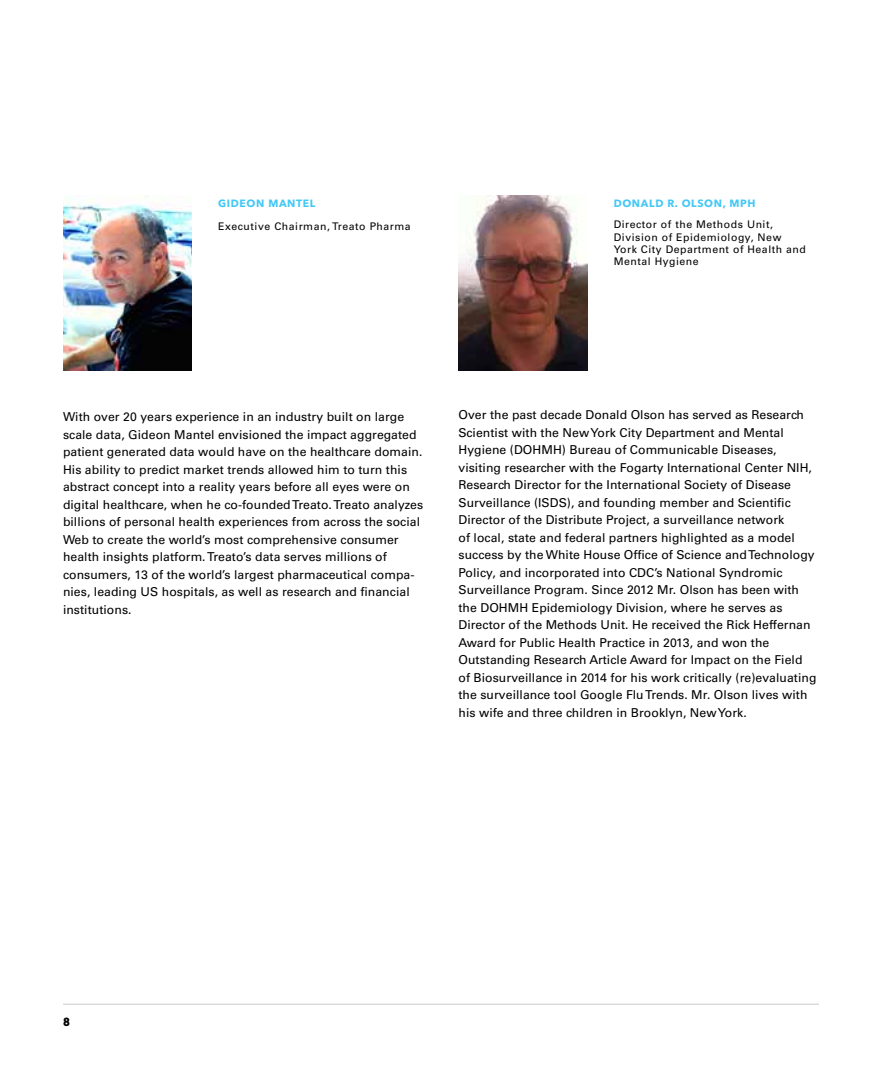
<style>
.page{position:relative;width:882px;height:1071px;background:#fff}
.page>*{position:absolute;margin:0;border:0;box-sizing:border-box;transform-origin:0 0}
.t1{font:12.25px/17.5px "Univers LT Std";letter-spacing:.005em;color:#000}
.t2{font:800 12.25px "DIN Next LT Pro";color:#000}
.t3{font:10.5px/12.2px "Univers LT Std";letter-spacing:.05em;color:#000}
.t4{font:700 10.5px "Avenir Next LT Pro";letter-spacing:.06em;color:#44c8f5}
</style>
<div class="page">
<hr style="left:63px;top:1004px;width:756px;height:1px;background:#c9cacc">
<img style="left:458px;top:195px;width:129px;height:175px">
<img style="left:63px;top:195px;width:129px;height:175px">
<p class="t4" style="left:218px;top:197px;width:99px">GIDEON MANTEL</p>
<p class="t3" style="left:218px;top:220px;width:194px">Executive Chairman, Treato Pharma</p>
<p class="t4" style="left:614px;top:197px;width:143px">DONALD R. OLSON, MPH</p>
<p class="t3" style="left:614px;top:219px;width:194px">Director of the Methods Unit,<br>Division of Epidemiology, New<br>York City Department of Health and<br>Mental Hygiene</p>
<p class="t1" style="left:63px;top:408px;width:362px">With over 20 years experience in an industry built on large scale data, Gideon Mantel envisioned the impact aggregated patient generated data would have on the healthcare domain.<br>His ability to predict market trends allowed him to turn this abstract concept into a reality years before all eyes were on digital healthcare, when he co-founded Treato. Treato analyzes billions of personal health experiences from across the social Web to create the world’s most comprehensive consumer health insights platform. Treato’s data serves millions of consumers, 13 of the world’s largest pharmaceutical compa&shy;nies, leading US hospitals, as well as research and financial institutions.</p>
<p class="t1" style="left:458px;top:406px;width:360px">Over the past decade Donald Olson has served as Research Scientist with the New York City Department and Mental Hygiene (DOHMH) Bureau of Communicable Diseases, visiting researcher with the Fogarty International Center NIH, Research Director for the International Society of Disease Surveillance (ISDS), and founding member and Scientific Director of the Distribute Project, a surveillance network<br>of local, state and federal partners highlighted as a model success by the White House Office of Science and Technology Policy, and incorporated into CDC’s National Syndromic Surveillance Program. Since 2012 Mr. Olson has been with the DOHMH Epidemiology Division, where he serves as Director of the Methods Unit. He received the Rick Heffernan Award for Public Health Practice in 2013, and won the Outstanding Research Article Award for Impact on the Field of Biosurveillance in 2014 for his work critically (re)evaluating the surveillance tool Google Flu Trends. Mr. Olson lives with his wife and three children in Brooklyn, New York.</p>
<p class="t2" style="left:63px;top:1015px;width:8px">8</p>
</div>
